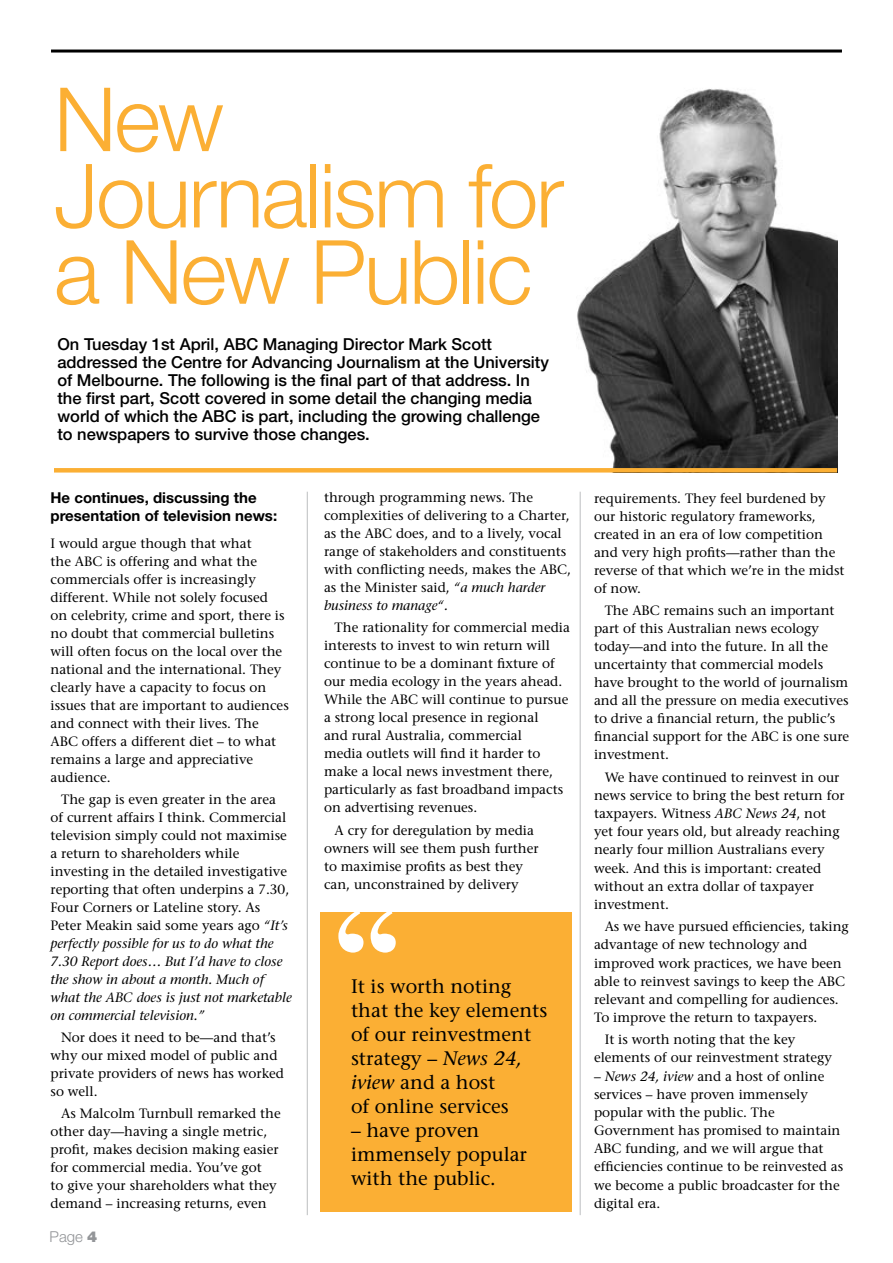
<style>
.page{position:relative;width:893px;height:1263px;background:#fff}
.page>*{position:absolute;margin:0;border:0;box-sizing:border-box;transform-origin:0 0}
.t1{font:300 88.65px/76.3px "Helvetica Neue";letter-spacing:-.025em;color:#fbaf34}
.t2{font:19.5px/24px "Stone Serif";color:#000}
.t3{font:500 16.5px/18px "Helvetica Neue";color:#000}
.t4{font:700 15px/18px "Helvetica Neue";color:#000}
.t5{font:300 15px "Helvetica Neue";color:#939598}
.t6{font:13.5px/18px "Stone Serif";color:#000}
.s1{font-style:italic}
.s2{font-weight:900}
</style>
<div class="page">
<hr style="left:51px;top:50px;width:791px;height:3px;background:#000">
<hr style="left:307px;top:492px;width:1px;height:723px;background:#bcbec0">
<hr style="left:580px;top:492px;width:1px;height:723px;background:#bcbec0">
<img style="left:577px;top:89px;width:260px;height:379px">
<div style="left:54px;top:468px;width:783px;height:5px;background:#fbaf34"></div>
<div style="left:320px;top:913px;width:251px;height:299px;background:#fbaf34"></div>
<svg style="left:338px;top:912px;width:58px;height:40px"></svg>
<h1 class="t1" style="left:54px;top:79px;width:511px">New<br>Journalism for a New Public</h1>
<p class="t3" style="left:57px;top:335px;width:493px">On Tuesday 1st April, ABC Managing Director Mark Scott addressed the Centre for Advancing Journalism at the University of Melbourne. The following is the final part of that address. In the first part, Scott covered in some detail the changing media world of which the ABC is part, including the growing challenge to newspapers to survive those changes.</p>
<p class="t4" style="left:51px;top:488px;width:228px">He continues, discussing the presentation of television news:</p>
<p class="t6" style="left:51px;top:534px;width:240px">I would argue though that what<br>the ABC is offering and what the commercials offer is increasingly different. While not solely focused<br>on celebrity, crime and sport, there is no doubt that commercial bulletins will often focus on the local over the national and the international. They clearly have a capacity to focus on issues that are important to audiences and connect with their lives. The ABC offers a different diet – to what remains a large and appreciative audience.</p>
<p class="t6" style="left:51px;top:790px;width:243px;text-indent:11px">The gap is even greater in the area of current affairs I think. Commercial television simply could not maximise a return to shareholders while investing in the detailed investigative reporting that often underpins a 7.30, Four Corners or Lateline story. As Peter Meakin said some years ago <span class="s1">“It’s perfectly possible for us to do what the 7.30 Report does… But I’d have to close the show in about a month. Much of what the ABC does is just not marketable on commercial television.”</span></p>
<p class="t6" style="left:51px;top:1028px;width:235px;text-indent:11px">Nor does it need to be—and that’s why our mixed model of public and private providers of news has worked so well.</p>
<p class="t6" style="left:51px;top:1105px;width:232px;text-indent:11px">As Malcolm Turnbull remarked the other day—having a single metric, profit, makes decision making easier for commercial media. You’ve got<br>to give your shareholders what they demand – increasing returns, even</p>
<p class="t5" style="left:50px;top:1227px;width:49px">Page <span class="s2">4</span></p>
<p class="t6" style="left:324px;top:488px;width:249px">through programming news. The complexities of delivering to a Charter, as the ABC does, and to a lively, vocal range of stakeholders and constituents with conflicting needs, makes the ABC, as the Minister said, <span class="s1">“a much harder business to manage“.</span></p>
<p class="t6" style="left:324px;top:619px;width:247px;text-indent:11px">The rationality for commercial media interests to invest to win return will continue to be a dominant fixture of our media ecology in the years ahead.<br>While the ABC will continue to pursue a strong local presence in regional<br>and rural Australia, commercial<br>media outlets will find it harder to make a local news investment there, particularly as fast broadband impacts on advertising revenues.</p>
<p class="t6" style="left:324px;top:821px;width:216px;text-indent:11px">A cry for deregulation by media owners will see them push further to maximise profits as best they can, unconstrained by delivery</p>
<h2 class="t2" style="left:351px;top:974px;width:198px">It is worth noting that the key elements of our reinvestment strategy – <span class="s1">News 24, iview</span> and a host<br>of online services</h2>
<h2 class="t2" style="left:351px;top:1118px;width:178px">– have proven immensely popular with the public.</h2>
<p class="t6" style="left:594px;top:489px;width:252px">requirements. They feel burdened by our historic regulatory frameworks, created in an era of low competition and very high profits—rather than the reverse of that which we’re in the midst of now.</p>
<p class="t6" style="left:594px;top:602px;width:257px;text-indent:11px">The ABC remains such an important part of this Australian news ecology today—and into the future. In all the uncertainty that commercial models have brought to the world of journalism and all the pressure on media executives to drive a financial return, the public’s financial support for the ABC is one sure investment.</p>
<p class="t6" style="left:594px;top:768px;width:252px;text-indent:11px">We have continued to reinvest in our news service to bring the best return for taxpayers. Witness <span class="s1">ABC News 24</span>, not yet four years old, but already reaching nearly four million Australians every week. And this is important: created without an extra dollar of taxpayer investment.</p>
<p class="t6" style="left:594px;top:917px;width:256px;text-indent:11px">As we have pursued efficiencies, taking advantage of new technology and improved work practices, we have been able to reinvest savings to keep the ABC relevant and compelling for audiences.<br>To improve the return to taxpayers.</p>
<p class="t6" style="left:594px;top:1030px;width:239px;text-indent:11px">It is worth noting that the key elements of our reinvestment strategy</p>
<p class="t6" style="left:594px;top:1067px;width:251px">– <span class="s1">News 24, iview</span> and a host of online services – have proven immensely popular with the public. The<br>Government has promised to maintain<br>ABC funding, and we will argue that efficiencies continue to be reinvested as we become a public broadcaster for the digital era.</p>
</div>
